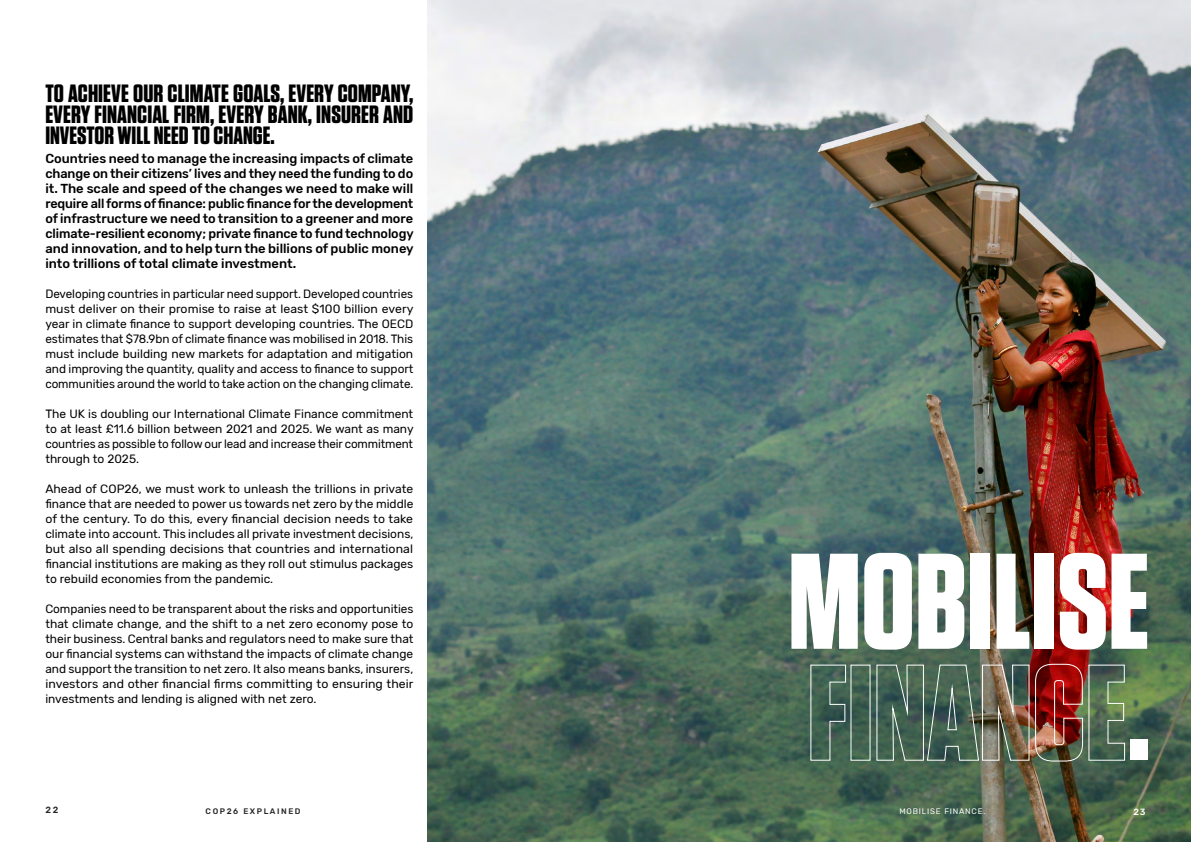
<style>
.page{position:relative;width:1191px;height:842px;background:#fff}
.page>*{position:absolute;margin:0;border:0;box-sizing:border-box;transform-origin:0 0}
.t1{font:700 135.9px/111.4px "Tungsten";color:#fff}
.t2{font:700 25px/21px "Tungsten";color:#000;text-align:justify}
.t3{font:500 13px/15px "Rubik";color:#000;text-align:justify}
.t4{font:12px/15px "Rubik";color:#000;text-align:justify}
.t5{font:500 9px "Rubik";color:#232323}
.t6{font:500 9px "Rubik";color:#fff}
.t7{font:8px "Rubik";letter-spacing:.1em;color:#fff}
.t8{font:500 8px "Rubik";letter-spacing:.2em;color:#232323}
</style>
<div class="page">
<img style="left:427px;top:0;width:764px;height:842px">
<h2 class="t2" style="left:45px;top:84px;width:369px">TO ACHIEVE OUR CLIMATE GOALS, EVERY COMPANY, EVERY FINANCIAL FIRM, EVERY BANK, INSURER AND INVESTOR WILL NEED TO CHANGE.</h2>
<p class="t3" style="left:45px;top:151px;width:370px">Countries need to manage the increasing impacts of climate change on their citizens’ lives and they need the funding to do it. The scale and speed of the changes we need to make will require all forms of finance: public finance for the development of infrastructure we need to transition to a greener and more climate-resilient economy; private finance to fund technology and innovation, and to help turn the billions of public money into trillions of total climate investment.</p>
<p class="t4" style="left:45px;top:287px;width:370px">Developing countries in particular need support. Developed countries must deliver on their promise to raise at least $100 billion every year in climate finance to support developing countries. The OECD estimates that $78.9bn of climate finance was mobilised in 2018. This must include building new markets for adaptation and mitigation and improving the quantity, quality and access to finance to support communities around the world to take action on the changing climate.</p>
<p class="t4" style="left:45px;top:407px;width:370px">The UK is doubling our International Climate Finance commitment to at least £11.6 billion between 2021 and 2025. We want as many countries as possible to follow our lead and increase their commitment through to 2025.</p>
<p class="t4" style="left:45px;top:482px;width:369px">Ahead of COP26, we must work to unleash the trillions in private finance that are needed to power us towards net zero by the middle of the century. To do this, every financial decision needs to take climate into account. This includes all private investment decisions, but also all spending decisions that countries and international financial institutions are making as they roll out stimulus packages to rebuild economies from the pandemic.</p>
<p class="t4" style="left:45px;top:602px;width:370px">Companies need to be transparent about the risks and opportunities that climate change, and the shift to a net zero economy pose to their business. Central banks and regulators need to make sure that our financial systems can withstand the impacts of climate change and support the transition to net zero. It also means banks, insurers, investors and other financial firms committing to ensuring their investments and lending is aligned with net zero.</p>
<h1 class="t1" style="left:788px;top:550px;width:363px">MOBILISE<br>FINANCE.</h1>
<p class="t5" style="left:45px;top:805px;width:14px">22</p>
<p class="t8" style="left:206px;top:806px;width:96px">COP26 EXPLAINED</p>
<p class="t6" style="left:1133px;top:806px;width:14px">23</p>
<p class="t7" style="left:899px;top:806px;width:87px">MOBILISE FINANCE.</p>
</div>
